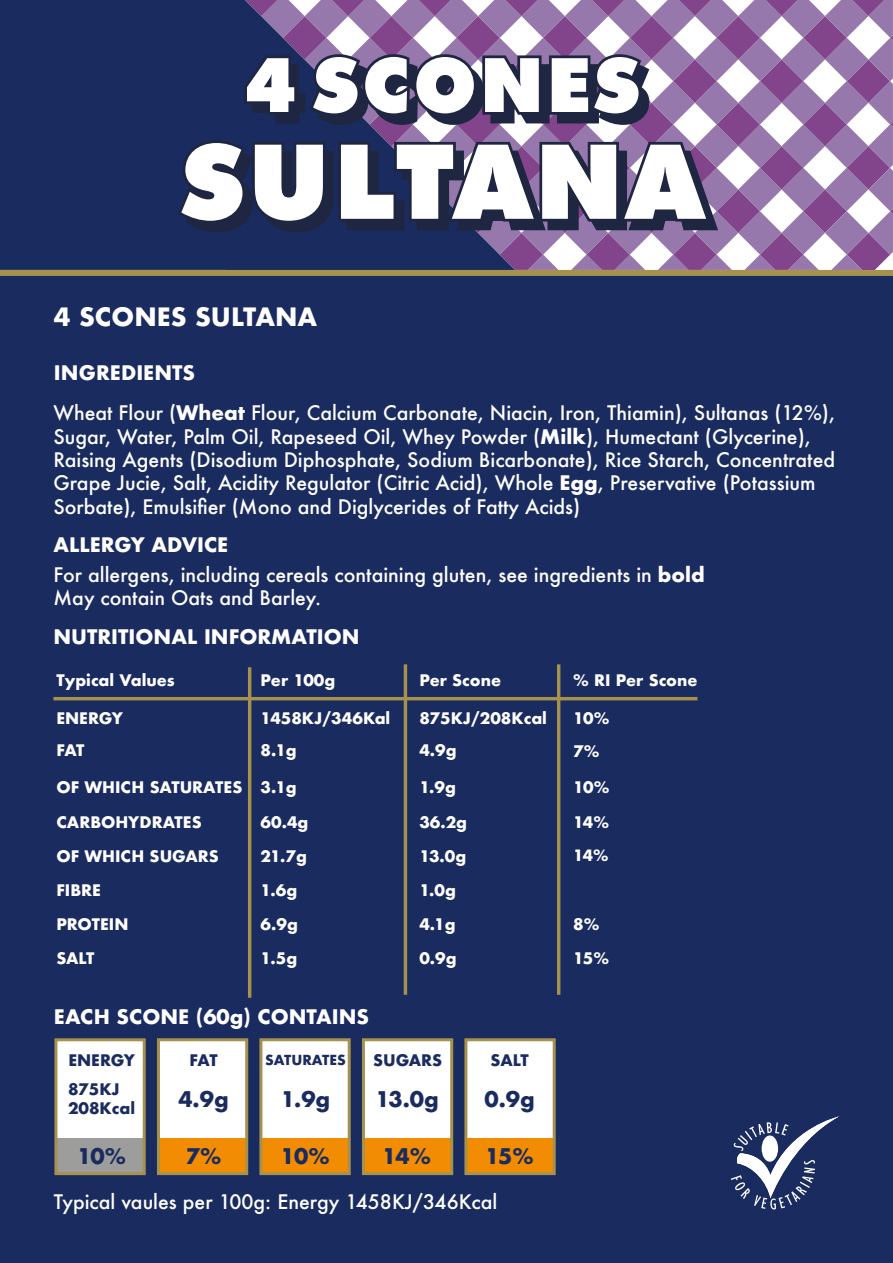
<style>
.page{position:relative;width:893px;height:1263px;background:#fff}
.page>*{position:absolute;margin:0;border:0;box-sizing:border-box;transform-origin:0 0}
.t1{font:700 24.6px "Futura";color:#fff}
.t2{font:700 21px "Futura";letter-spacing:-.04em;color:#1a2b5f}
.t3{font:500 19.5px/23.4px "Futura";color:#fff}
.t4{font:700 19.5px "Futura";color:#fff}
.t5{font:700 15.45px/34px "Futura";color:#fff}
.t6{font:700 15.45px/18.6px "Futura";color:#1a2b5f}
.t7{font:700 15.15px "Futura";color:#fff}
.t8{font:700 13.5px "Futura";color:#1a2b5f}
.s1{font-weight:700}
</style>
<div class="page">
<div style="left:0;top:0;width:178px;height:270px;background:#1a2b5f"></div>
<div style="left:0;top:273px;width:893px;height:990px;background:#1a2b5f"></div>
<div style="left:0;top:270px;width:893px;height:6px;background:#a7924d"></div>
<hr style="left:53px;top:697px;width:644px;height:3px;background:#a7924d">
<hr style="left:248px;top:667px;width:3px;height:331px;background:#a7924d">
<hr style="left:404px;top:664px;width:3px;height:331px;background:#a7924d">
<hr style="left:557px;top:664px;width:3px;height:331px;background:#a7924d">
<svg style="left:54px;top:1038px;width:502px;height:138px;background:#d9c8af"></svg>
<svg style="left:178px;top:0;width:715px;height:270px"></svg>
<svg style="left:731px;top:1116px;width:108px;height:93px"></svg>
<p class="t1" style="left:54px;top:299px;width:265px">4 SCONES SULTANA</p>
<p class="t4" style="left:54px;top:358px;width:143px">INGREDIENTS</p>
<p class="t3" style="left:53px;top:401px;width:783px">Wheat Flour (<span class="s1">Wheat</span> Flour, Calcium Carbonate, Niacin, Iron, Thiamin), Sultanas (12%), Sugar, Water, Palm Oil, Rapeseed Oil, Whey Powder (<span class="s1">Milk</span>), Humectant (Glycerine), Raising Agents (Disodium Diphosphate, Sodium Bicarbonate), Rice Starch, Concentrated Grape Jucie, Salt, Acidity Regulator (Citric Acid), Whole <span class="s1">Egg</span>, Preservative (Potassium Sorbate), Emulsifier (Mono and Diglycerides of Fatty Acids)</p>
<p class="t4" style="left:53px;top:530px;width:176px">ALLERGY ADVICE</p>
<p class="t3" style="left:53px;top:563px;width:653px">For allergens, including cereals containing gluten, see ingredients in <span class="s1">bold<br></span>May contain Oats and Barley.</p>
<p class="t4" style="left:53px;top:623px;width:308px">NUTRITIONAL INFORMATION</p>
<p class="t5" style="left:56px;top:663px;width:120px">Typical Values</p>
<p class="t5" style="left:261px;top:663px;width:76px">Per 100g</p>
<p class="t5" style="left:261px;top:702px;width:131px;line-height:32.2px">1458KJ/346Kal<br>8.1g</p>
<p class="t5" style="left:261px;top:770px;width:38px">3.1g</p>
<p class="t5" style="left:261px;top:805px;width:49px">60.4g<br>21.7g<br>1.6g<br>6.9g<br>1.5g</p>
<p class="t5" style="left:56px;top:702px;width:68px;line-height:32.2px">ENERGY<br>FAT</p>
<p class="t5" style="left:56px;top:770px;width:188px">OF WHICH SATURATES</p>
<p class="t5" style="left:56px;top:805px;width:147px">CARBOHYDRATES</p>
<p class="t5" style="left:56px;top:839px;width:164px">OF WHICH SUGARS<br>FIBRE<br>PROTEIN<br>SALT</p>
<p class="t4" style="left:54px;top:1003px;width:317px">EACH SCONE (60g) CONTAINS</p>
<p class="t5" style="left:419px;top:663px;width:83px">Per Scone</p>
<p class="t5" style="left:419px;top:702px;width:129px;line-height:32.2px">875KJ/208Kcal<br>4.9g</p>
<p class="t5" style="left:419px;top:770px;width:38px">1.9g</p>
<p class="t5" style="left:419px;top:805px;width:49px">36.2g<br>13.0g<br>1.0g<br>4.1g<br>0.9g</p>
<p class="t6" style="left:68px;top:1051px;width:68px">ENERGY</p>
<p class="t6" style="left:189px;top:1051px;width:30px">FAT</p>
<p class="t8" style="left:265px;top:1050px;width:82px">SATURATES</p>
<p class="t6" style="left:373px;top:1051px;width:71px">SUGARS</p>
<p class="t6" style="left:490px;top:1051px;width:40px">SALT</p>
<p class="t6" style="left:68px;top:1080px;width:69px">875KJ<br>208Kcal</p>
<p class="t2" style="left:178px;top:1084px;width:52px">4.9g</p>
<p class="t2" style="left:281px;top:1084px;width:51px">1.9g</p>
<p class="t2" style="left:375px;top:1084px;width:65px">13.0g</p>
<p class="t2" style="left:484px;top:1084px;width:52px">0.9g</p>
<p class="t2" style="left:77px;top:1141px;width:50px">10%</p>
<p class="t2" style="left:186px;top:1141px;width:37px">7%</p>
<p class="t2" style="left:281px;top:1141px;width:50px">10%</p>
<p class="t2" style="left:382px;top:1141px;width:50px">14%</p>
<p class="t2" style="left:485px;top:1141px;width:50px">15%</p>
<p class="t3" style="left:54px;top:1190px;width:445px">Typical vaules per 100g: Energy 1458KJ/346Kcal</p>
<p class="t5" style="left:573px;top:664px;width:126px">% RI Per Scone</p>
<p class="t5" style="left:573px;top:702px;width:38px;line-height:32.2px">10%<br>7%</p>
<p class="t5" style="left:573px;top:770px;width:38px">10%</p>
<p class="t5" style="left:573px;top:805px;width:37px">14%</p>
<p class="t7" style="left:573px;top:845px;width:37px">14%</p>
<p class="t5" style="left:573px;top:907px;width:37px">8%<br>15%</p>
</div>
